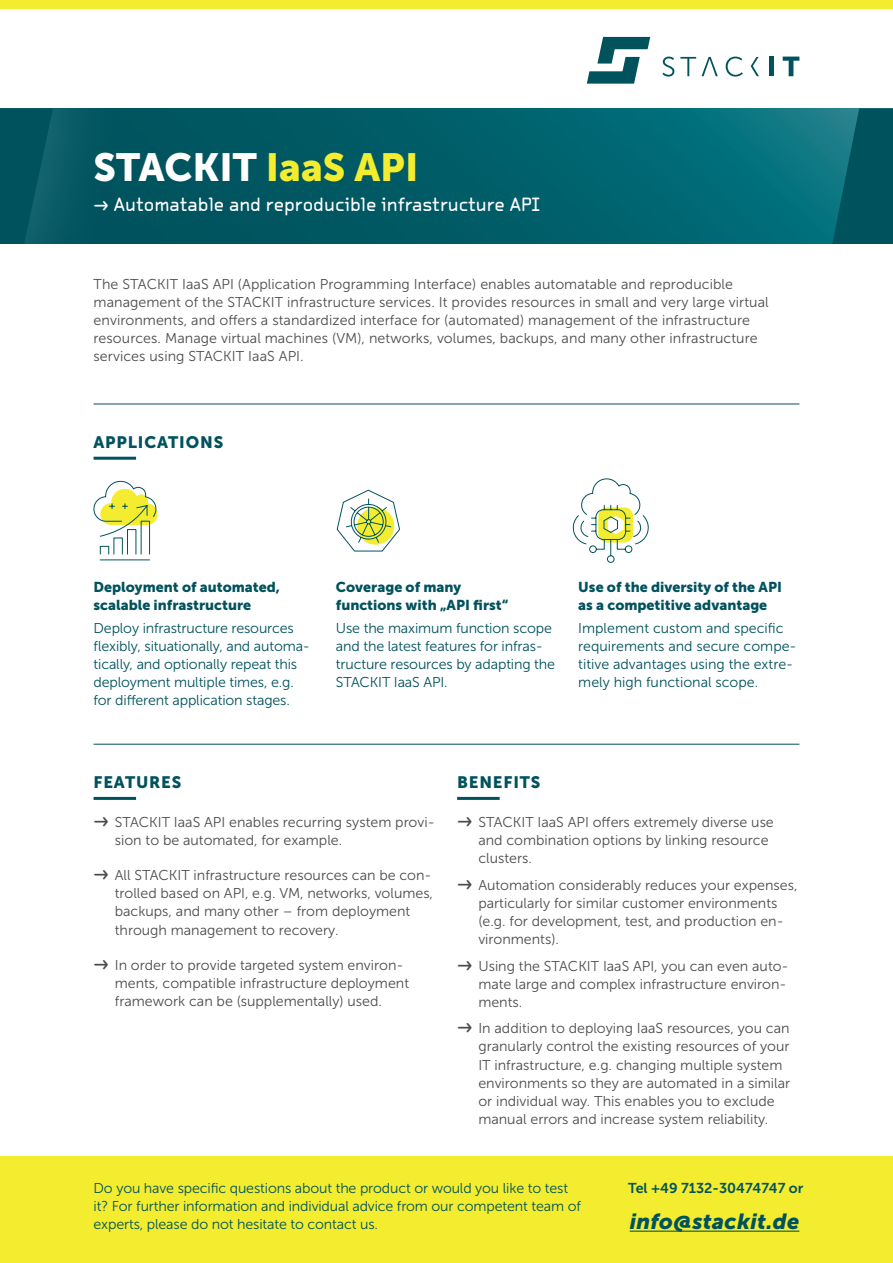
<style>
.page{position:relative;width:893px;height:1263px;background:#fff}
.page>*{position:absolute;margin:0;border:0;box-sizing:border-box;transform-origin:0 0}
.t1{font:39px "Museo Sans 900";color:#fff}
.t2{font:italic 21.75px "Museo Sans 900";letter-spacing:.015em;color:#00525d}
.t3{font:18px "OCRA Tribute Pro";color:#fff}
.Subline{font:16.5px "Museo Sans 900";letter-spacing:.05em;color:#00525d}
.t4{font:14.25px/18px "Museo Sans 300";color:#4b4c4d}
.t5{font:14.25px/18px "Museo Sans 300";letter-spacing:-.01em;color:#00525d}
.Subline-2{font:14.25px/18px "Museo Sans 900";color:#00525d}
.t6{font:14.25px "Museo Sans 700";color:#00525d}
.s1{color:#f4ed2f}
.s2{font-family:"OCRA Tribute Pro";font-size:18px}
</style>
<div class="page">
<svg style="left:135px;top:108px;width:695px;height:136px"></svg>
<div style="left:0;top:108px;width:135px;height:136px;background:#00545f"></div>
<svg style="left:25px;top:112px;width:28px;height:132px"></svg>
<svg style="left:830px;top:108px;width:63px;height:136px"></svg>
<div style="left:0;top:0;width:893px;height:9px;background:#f4ed2f"></div>
<svg style="left:587px;top:37px;width:63px;height:47px"></svg>
<svg style="left:662px;top:57px;width:12px;height:20px"></svg>
<svg style="left:680px;top:57px;width:38px;height:19px"></svg>
<svg style="left:726px;top:57px;width:17px;height:20px"></svg>
<svg style="left:751px;top:57px;width:8px;height:19px"></svg>
<div style="left:769px;top:57px;width:5px;height:19px;background:#00525d"></div>
<svg style="left:783px;top:57px;width:16px;height:19px"></svg>
<hr style="left:94px;top:404px;width:705px;height:1px;background:#00525d">
<hr style="left:94px;top:744px;width:705px;height:1px;background:#00525d">
<hr style="left:94px;top:797px;width:42px;height:3px;background:#00525d">
<hr style="left:94px;top:457px;width:42px;height:3px;background:#00525d">
<svg style="left:93px;top:481px;width:65px;height:80px"></svg>
<svg style="left:572px;top:478px;width:77px;height:85px"></svg>
<svg style="left:336px;top:489px;width:64px;height:63px"></svg>
<hr style="left:457px;top:797px;width:43px;height:3px;background:#00525d">
<div style="left:0;top:1157px;width:893px;height:106px;background:#f4ed2f"></div>
<hr style="left:630px;top:1230px;width:169px;height:2px;background:#00525d">
<p class="t1" style="left:94px;top:145px;width:326px">STACKIT <span class="s1">IaaS API</span></p>
<p class="t3" style="left:94px;top:193px;width:448px">→ Automatable and reproducible infrastructure API</p>
<p class="t4" style="left:94px;top:275px;width:677px">The STACKIT IaaS API (Application Programming Interface) enables automatable and reproducible management of the STACKIT infrastructure services. It provides resources in small and very large virtual environments, and offers a standardized interface for (automated) management of the infrastructure resources. Manage virtual machines (VM), networks, volumes, backups, and many other infrastructure services using STACKIT IaaS API.</p>
<p class="Subline" style="left:94px;top:432px;width:131px">APPLICATIONS</p>
<p class="Subline-2" style="left:94px;top:578px;width:188px">Deployment of automated, scalable infrastructure</p>
<p class="Subline-2" style="left:336px;top:578px;width:127px">Coverage of many</p>
<p class="Subline-2" style="left:336px;top:596px;width:174px">functions with „API first“</p>
<p class="Subline-2" style="left:578px;top:578px;width:205px">Use of the diversity of the API as a competitive advantage</p>
<p class="t5" style="left:94px;top:619px;width:218px">Deploy infrastructure resources flexibly, situationally, and automa&shy;tically, and optionally repeat this deployment multiple times, e.g. for different application stages.</p>
<p class="t5" style="left:336px;top:619px;width:221px">Use the maximum function scope and the latest features for infras&shy;tructure resources by adapting the<br>STACKIT IaaS API.</p>
<p class="t5" style="left:578px;top:619px;width:220px">Implement custom and specific requirements and secure compe&shy;titive advantages using the extre&shy;mely high functional scope.</p>
<p class="Subline" style="left:94px;top:773px;width:89px">FEATURES</p>
<p class="t4" style="left:115px;top:813px;width:321px;text-indent:-21px"><span class="s2">→</span> STACKIT IaaS API enables recurring system provi&shy;sion to be automated, for example.</p>
<p class="t4" style="left:115px;top:866px;width:320px;text-indent:-21px"><span class="s2">→</span> All STACKIT infrastructure resources can be con&shy;trolled based on API, e.g. VM, networks, volumes, backups, and many other – from deployment through management to recovery.</p>
<p class="t4" style="left:115px;top:956px;width:296px;text-indent:-21px"><span class="s2">→</span> In order to provide targeted system environ&shy;ments, compatible infrastructure deployment framework can be (supplementally) used.</p>
<p class="Subline" style="left:457px;top:773px;width:85px">BENEFITS</p>
<p class="t4" style="left:478px;top:813px;width:297px;text-indent:-21px"><span class="s2">→</span> STACKIT IaaS API offers extremely diverse use and combination options by linking resource clusters.</p>
<p class="t4" style="left:478px;top:876px;width:321px;text-indent:-21px"><span class="s2">→</span> Automation considerably reduces your expenses, particularly for similar customer environments (e.g. for development, test, and production en&shy;vironments).</p>
<p class="t4" style="left:478px;top:957px;width:312px;text-indent:-21px"><span class="s2">→</span> Using the STACKIT IaaS API, you can even auto&shy;mate large and complex infrastructure environ&shy;ments.</p>
<p class="t4" style="left:478px;top:1019px;width:313px;text-indent:-21px"><span class="s2">→</span> In addition to deploying IaaS resources, you can granularly control the existing resources of your IT infrastructure, e.g. changing multiple system environments so they are automated in a similar or individual way. This enables you to exclude manual errors and increase system reliability.</p>
<p class="t5" style="left:94px;top:1179px;width:489px">Do you have specific questions about the product or would you like to test it? For further information and individual advice from our competent team of experts, please do not hesitate to contact us.</p>
<p class="t6" style="left:628px;top:1180px;width:177px">Tel +49 7132-30474747 or</p>
<p class="t2" style="left:630px;top:1209px;width:171px">info@stackit.de</p>
</div>
